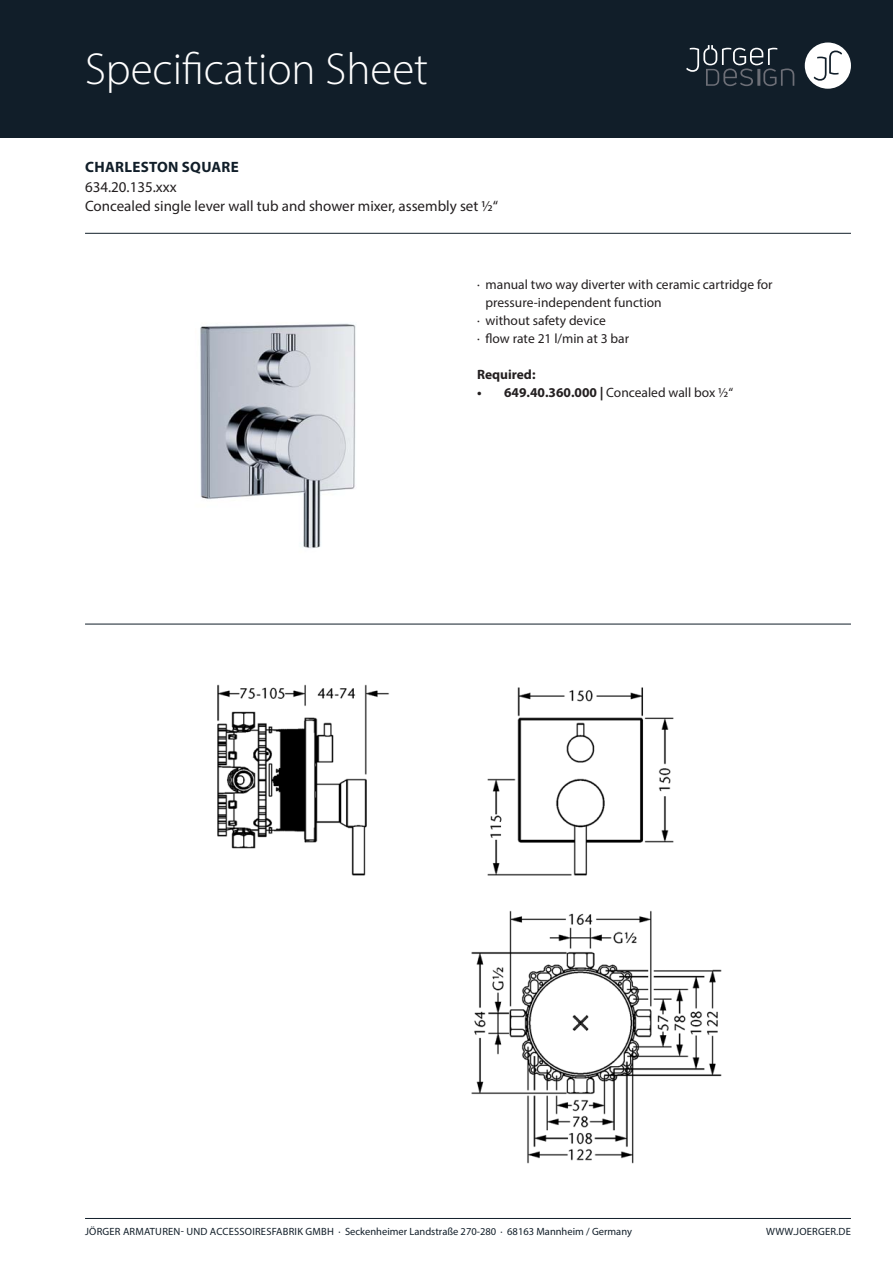
<style>
.page{position:relative;width:893px;height:1263px;background:#fff}
.page>*{position:absolute;margin:0;border:0;box-sizing:border-box;transform-origin:0 0}
.t1{font:300 45px "Myriad Pro";color:#fff}
.t2{font:15px "Myriad Pro";color:#231f20}
.t3{font:700 15px "Myriad Pro";letter-spacing:.02em;color:#111e29}
.t4{font:13.5px "Myriad Pro";color:#231f20}
.t5{font:700 13.5px "Myriad Pro";color:#231f20}
.t6{font:10.5px "Myriad Pro";letter-spacing:.005em;color:#111e29}
.s1{font-weight:700}
</style>
<div class="page">
<div style="left:0;top:0;width:893px;height:138px;background:#111e29"></div>
<div style="left:805px;top:43px;width:46px;height:46px;background:#fff;border-radius:50%"></div>
<svg style="left:814px;top:51px;width:28px;height:30px"></svg>
<svg style="left:686px;top:45px;width:108px;height:41px"></svg>
<hr style="left:85px;top:1218px;width:766px;height:1px;background:#111e29">
<hr style="left:85px;top:233px;width:766px;height:1px;background:#111e29">
<hr style="left:85px;top:624px;width:766px;height:1px;background:#111e29">
<img style="left:200px;top:323px;width:156px;height:225px">
<img style="left:217px;top:684px;width:505px;height:480px">
<h1 class="t1" style="left:85px;top:52px;width:345px">Specification Sheet</h1>
<p class="t3" style="left:85px;top:161px;width:155px">CHARLESTON SQUARE</p>
<p class="t2" style="left:85px;top:200px;width:415px">Concealed single lever wall tub and shower mixer, assembly set ½“</p>
<p class="t2" style="left:85px;top:181px;width:93px">634.20.135.xxx</p>
<p class="t4" style="left:477px;top:279px;width:297px">· manual two way diverter with ceramic cartridge for</p>
<p class="t4" style="left:485px;top:297px;width:178px">pressure-independent function</p>
<p class="t4" style="left:477px;top:315px;width:130px">· without safety device</p>
<p class="t4" style="left:477px;top:333px;width:154px">· flow rate 21 l/min at 3 bar</p>
<p class="t5" style="left:477px;top:369px;width:60px">Required:</p>
<p class="t4" style="left:477px;top:387px;width:258px"><span class="s1">• 649.40.360.000 |</span> Concealed wall box ½“</p>
<p class="t6" style="left:85px;top:1228px;width:548px">JÖRGER ARMATUREN- UND ACCESSOIRESFABRIK GMBH · Seckenheimer Landstraße 270-280 · 68163 Mannheim / Germany</p>
<p class="t6" style="left:766px;top:1228px;width:86px">WWW.JOERGER.DE</p>
</div>
